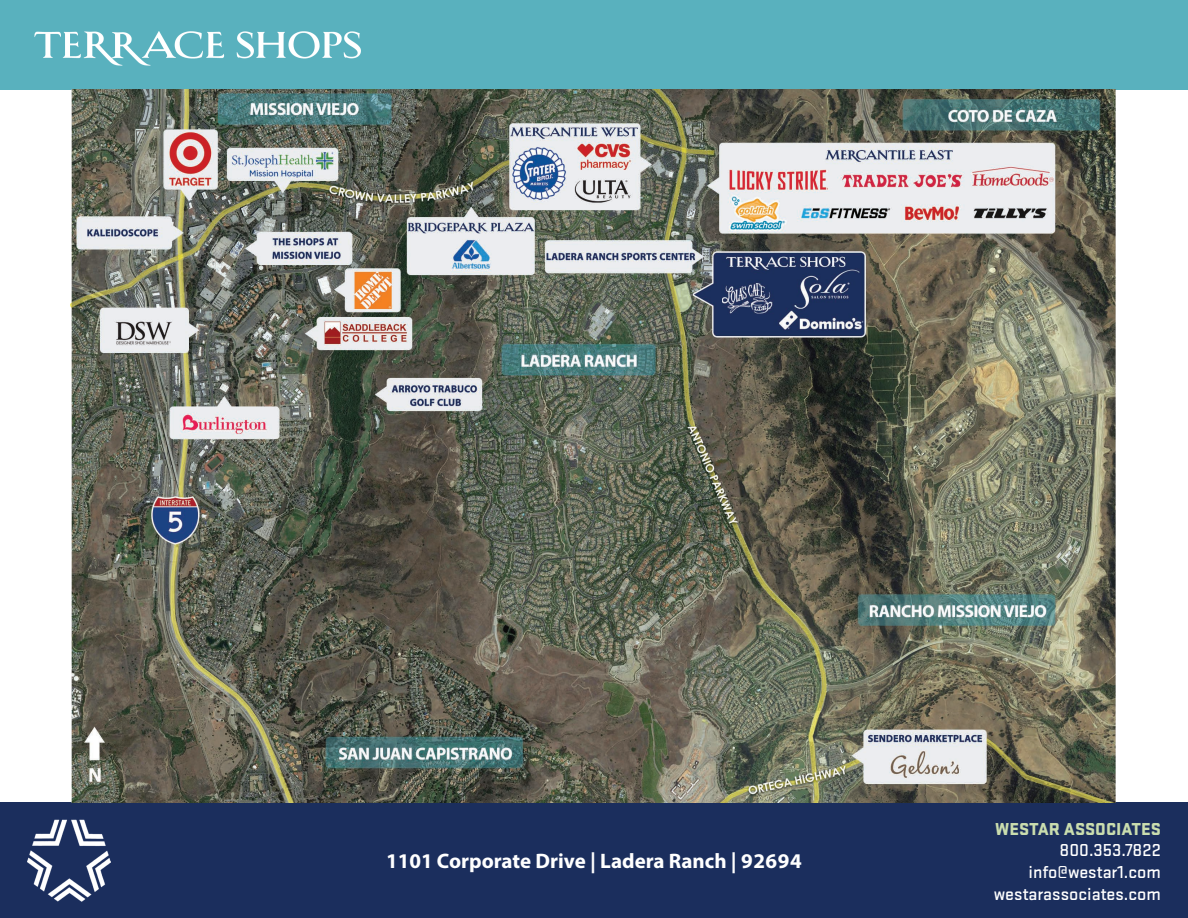
<style>
.page{position:relative;width:1188px;height:918px;background:#fff}
.page>*{position:absolute;margin:0;border:0;box-sizing:border-box;transform-origin:0 0}
.t1{font:700 21px "Myriad Pro";color:#fff}
.t2{font:500 18px "Stratum 2";color:#fff}
.t3{font:900 18px "Stratum 2";color:#caddae}
</style>
<div class="page">
<div style="left:0;top:802px;width:1188px;height:116px;background:#1b2e5d"></div>
<img style="left:27px;top:819px;width:84px;height:82px">
<div style="left:0;top:0;width:1188px;height:90px;background:#59b1be"></div>
<img style="left:71px;top:90px;width:1045px;height:712px">
<img style="left:34px;top:31px;width:327px;height:35px">
<p class="t1" style="left:386px;top:847px;width:417px">1101 Corporate Drive | Ladera Ranch | 92694</p>
<p class="t3" style="left:995px;top:816px;width:167px">WESTAR ASSOCIATES</p>
<p class="t2" style="left:1060px;top:838px;width:103px">800.353.7822</p>
<p class="t2" style="left:1028px;top:860px;width:134px">info@westar1.com</p>
<p class="t2" style="left:994px;top:881px;width:169px">westarassociates.com</p>
</div>
